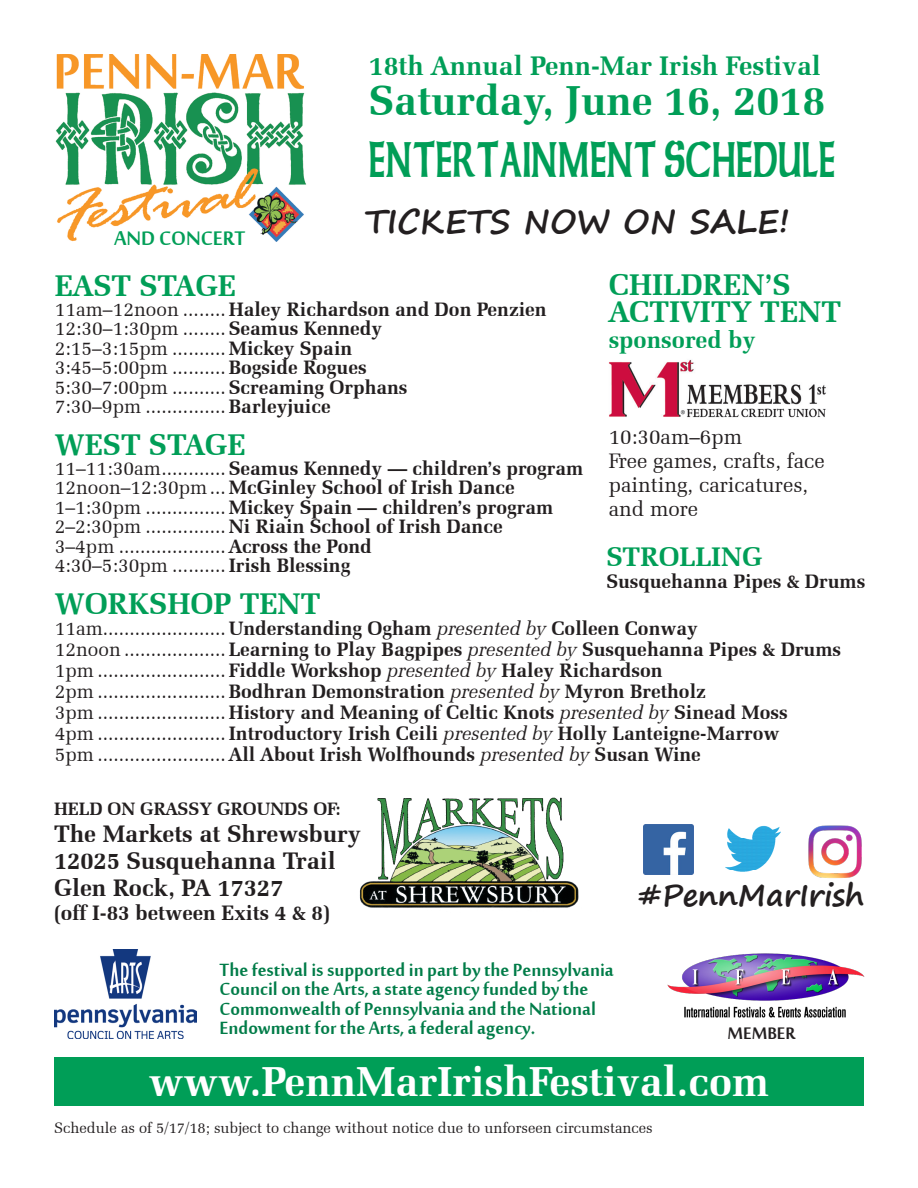
<style>
.page{position:relative;width:918px;height:1188px;background:#fff}
.page>*{position:absolute;margin:0;border:0;box-sizing:border-box;transform-origin:0 0}
.t1{font:700 46.5px "Celtic";color:#009e57;scale:.6 1}
.t2{font:700 42px "Zapf Elliptical 711 BT";color:#fff}
.t3{font:700 42px "Zapf Elliptical 711 BT";color:#009e57}
.t4{font:700 33px "Segoe Print";color:#231f20}
.t5{font:700 30px/27px "Zapf Elliptical 711 BT";color:#009e57}
.t6{font:700 30px "Segoe Print";color:#231f20}
.t7{font:30px "Mool Boran";color:#009e57}
.t8{font:27px/19.5px "Mool Boran";color:#017c48}
.t9{font:700 27px "Zapf Elliptical 711 BT";color:#009e57}
.t10{font:25.5px "Mool Boran";color:#231f20}
.t11{font:700 24px/27px "Zapf Elliptical 711 BT";color:#231f20}
.t12{font:700 24px "Zapf Elliptical 711 BT";color:#009e57}
.t13{font:21px/24px "Zapf Elliptical 711 BT";color:#231f20}
.t14{font:700 21px "Zapf Elliptical 711 BT";color:#231f20}
.t15{font:700 19.5px/21px "Zapf Elliptical 711 BT";color:#231f20}
.t16{font:19.5px/19.5px "Zapf Elliptical 711 BT";color:#231f20}
.t17{font:700 18px "Zapf Elliptical 711 BT";color:#231f20}
.t18{font:15px "Zapf Elliptical 711 BT";color:#231f20}
.s1{font-weight:700}
.s2{font-weight:400}
.s3{font-weight:400;font-style:italic}
</style>
<div class="page">
<div style="left:54px;top:1057px;width:810px;height:49px;background:#009e57"></div>
<img style="left:55px;top:54px;width:251px;height:188px">
<img style="left:359px;top:797px;width:220px;height:111px">
<img style="left:725px;top:825px;width:56px;height:47px">
<img style="left:667px;top:953px;width:198px;height:65px">
<img style="left:644px;top:825px;width:49px;height:50px">
<img style="left:609px;top:360px;width:217px;height:58px">
<img style="left:54px;top:949px;width:143px;height:90px">
<img style="left:808px;top:825px;width:54px;height:53px">
<h3 class="t7" style="left:114px;top:217px;width:133px">AND CONCERT</h3>
<h3 class="t9" style="left:369px;top:49px;width:453px">18th Annual Penn-Mar Irish Festival</h3>
<h2 class="t3" style="left:369px;top:76px;width:458px">Saturday, June 16, 2018</h2>
<h1 class="t1" style="left:369px;top:139px;width:779px">ENTERTAINMENT SCHEDULE</h1>
<h3 class="t4" style="left:365px;top:191px;width:427px">TICKETS NOW ON SALE!</h3>
<h3 class="t5" style="left:609px;top:271px;width:234px">CHILDREN’S<br>ACTIVITY TENT</h3>
<p class="t12" style="left:609px;top:325px;width:148px">sponsored by</p>
<h3 class="t5" style="left:55px;top:272px;width:183px">EAST STAGE</h3>
<p class="t16" style="left:55px;top:299px;width:493px">11am–12noon ........ <span class="s1">Haley Richardson and Don Penzien </span>12:30–1:30pm ........ <span class="s1">Seamus Kennedy<br></span>2:15–3:15pm .......... <span class="s1">Mickey Spain<br></span>3:45–5:00pm .......... <span class="s1">Bogside Rogues<br></span>5:30–7:00pm .......... <span class="s1">Screaming Orphans<br></span>7:30–9pm ............... <span class="s1">Barleyjuice</span></p>
<h3 class="t5" style="left:55px;top:431px;width:192px">WEST STAGE</h3>
<p class="t15" style="left:55px;top:458px;width:530px;line-height:19.5px"><span class="s2">11–11:30am............</span> Seamus Kennedy — children’s program <span class="s2">12noon–12:30pm...</span> McGinley School of Irish Dance <span class="s2">1–1:30pm ...............</span> Mickey Spain — children’s program <span class="s2">2–2:30pm ...............</span> Ni Riain School of Irish Dance<br><span class="s2">3–4pm ....................</span> Across the Pond<br><span class="s2">4:30–5:30pm ..........</span> Irish Blessing</p>
<h3 class="t5" style="left:55px;top:590px;width:267px">WORKSHOP TENT</h3>
<p class="t15" style="left:55px;top:618px;width:788px"><span class="s2">11am.......................</span> Understanding Ogham <span class="s3">presented by</span> Colleen Conway<br><span class="s2">12noon ...................</span> Learning to Play Bagpipes <span class="s3">presented by</span> Susquehanna Pipes &amp; Drums <span class="s2">1pm ........................</span> Fiddle Workshop <span class="s3">presented by</span> Haley Richardson<br><span class="s2">2pm ........................</span>Bodhran Demonstration <span class="s3">presented by</span> Myron Bretholz<br><span class="s2">3pm ........................</span> History and Meaning of Celtic Knots <span class="s3">presented by</span> Sinead Moss<br><span class="s2">4pm ........................</span>Introductory Irish Ceili <span class="s3">presented by</span> Holly Lanteigne-Marrow<br><span class="s2">5pm ........................</span>All About Irish Wolfhounds <span class="s3">presented by</span> Susan Wine</p>
<p class="t13" style="left:609px;top:425px;width:218px">10:30am–6pm<br>Free games, crafts, face painting, caricatures, and more</p>
<h3 class="t9" style="left:606px;top:541px;width:158px">STROLLING</h3>
<p class="t15" style="left:606px;top:571px;width:260px">Susquehanna Pipes &amp; Drums</p>
<p class="t17" style="left:54px;top:798px;width:288px">HELD ON GRASSY GROUNDS OF:</p>
<p class="t11" style="left:54px;top:820px;width:308px">The Markets at Shrewsbury<br>12025 Susquehanna Trail<br>Glen Rock, PA 17327</p>
<p class="t14" style="left:54px;top:901px;width:278px">(off I-83 between Exits 4 &amp; 8)</p>
<h3 class="t8" style="left:220px;top:957px;width:396px">The festival is supported in part by the Pennsylvania Council on the Arts, a state agency funded by the Commonwealth of Pennsylvania and the National Endowment for the Arts, a federal agency.</h3>
<h3 class="t6" style="left:638px;top:868px;width:227px">#PennMarIrish</h3>
<h3 class="t10" style="left:728px;top:1015px;width:69px">MEMBER</h3>
<h2 class="t2" style="left:149px;top:1057px;width:622px">www.PennMarIrishFestival.com</h2>
<p class="t18" style="left:54px;top:1119px;width:600px">Schedule as of 5/17/18; subject to change without notice due to unforseen circumstances</p>
</div>
